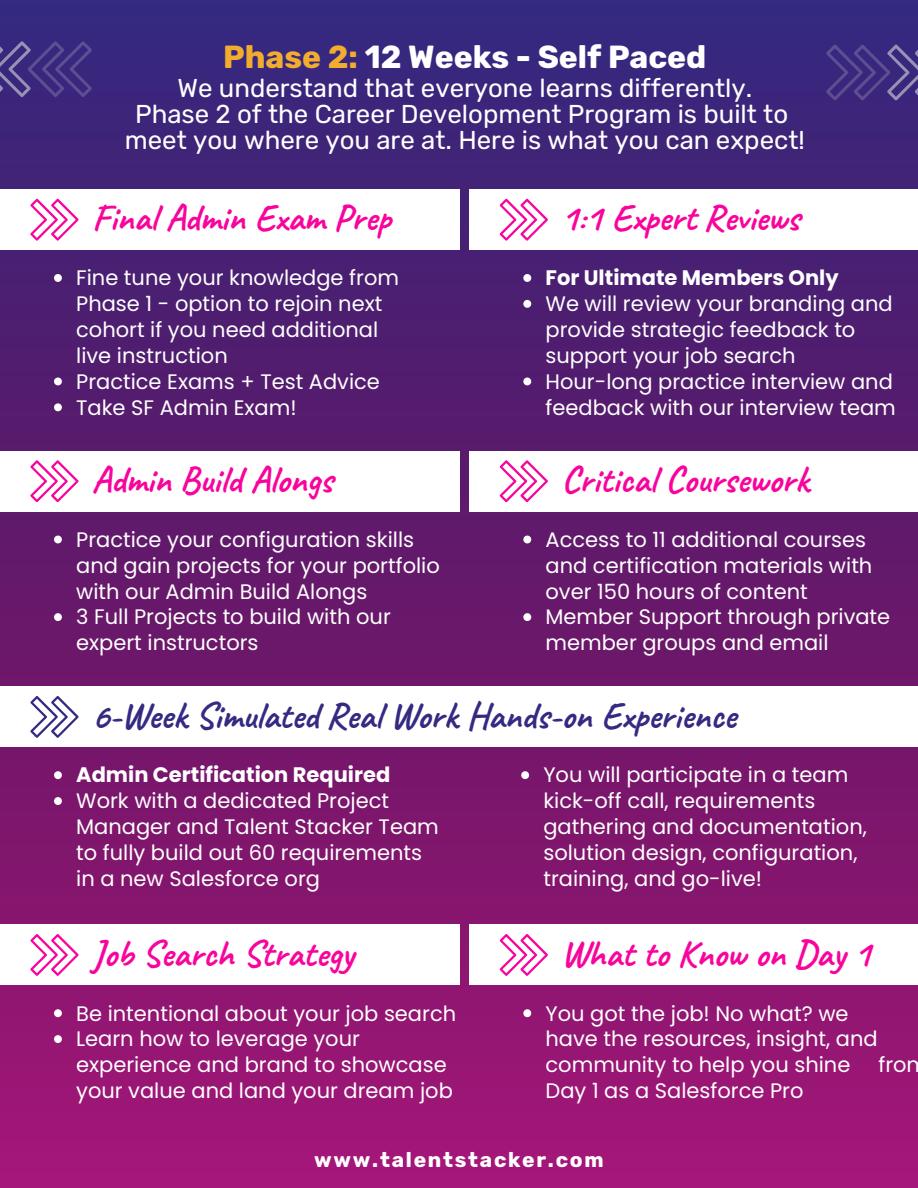
<style>
.page{position:relative;width:918px;height:1188px;background:#fff}
.page>*{position:absolute;margin:0;border:0;box-sizing:border-box;transform-origin:0 0}
.t1{font:700 37.05px "Caveat";color:#f8049c}
.t2{font:700 37.05px "Caveat";color:#342a82}
.t3{font:700 31.8px "Rubik";color:#fff}
.t4{font:25.8px/25.8px "Rubik";color:#fff;text-align:center}
.t5{font:21px/25.8px "Poppins";color:#fff}
.t6{font:700 21px "Poppins";color:#fff}
.t7{font:700 21px "Rubik";letter-spacing:.085em;color:#fff}
.s1{color:#f3ad2e}
</style>
<div class="page">
<div style="left:0;top:0;width:918px;height:1188px;background:linear-gradient(to bottom,#2f2474,#a3136f)"></div>
<svg style="left:826px;top:44px;width:92px;height:56px;background:#473685"></svg>
<svg style="left:0;top:41px;width:92px;height:56px;background:#463685"></svg>
<div style="left:0;top:189px;width:459px;height:61px;background:#fff"></div>
<svg style="left:54px;top:274px;width:8px;height:8px"></svg>
<svg style="left:54px;top:378px;width:8px;height:7px"></svg>
<svg style="left:54px;top:403px;width:8px;height:8px"></svg>
<svg style="left:30px;top:199px;width:49px;height:41px"></svg>
<div style="left:469px;top:189px;width:449px;height:61px;background:#fff"></div>
<svg style="left:523px;top:274px;width:8px;height:8px"></svg>
<svg style="left:523px;top:300px;width:8px;height:8px"></svg>
<svg style="left:523px;top:378px;width:8px;height:7px"></svg>
<svg style="left:500px;top:199px;width:48px;height:41px"></svg>
<div style="left:0;top:451px;width:459px;height:60px;background:#fff"></div>
<svg style="left:54px;top:536px;width:8px;height:7px"></svg>
<svg style="left:54px;top:613px;width:8px;height:8px"></svg>
<svg style="left:30px;top:460px;width:49px;height:42px"></svg>
<div style="left:469px;top:451px;width:449px;height:60px;background:#fff"></div>
<svg style="left:523px;top:536px;width:8px;height:7px"></svg>
<svg style="left:523px;top:613px;width:8px;height:8px"></svg>
<svg style="left:500px;top:460px;width:48px;height:42px"></svg>
<div style="left:0;top:925px;width:459px;height:60px;background:#fff"></div>
<svg style="left:54px;top:1009px;width:8px;height:8px"></svg>
<svg style="left:54px;top:1035px;width:8px;height:8px"></svg>
<svg style="left:30px;top:934px;width:49px;height:41px"></svg>
<div style="left:469px;top:925px;width:449px;height:60px;background:#fff"></div>
<svg style="left:523px;top:1009px;width:8px;height:8px"></svg>
<svg style="left:500px;top:934px;width:48px;height:41px"></svg>
<div style="left:0;top:687px;width:918px;height:60px;background:#fff"></div>
<svg style="left:54px;top:771px;width:8px;height:8px"></svg>
<svg style="left:54px;top:797px;width:8px;height:8px"></svg>
<svg style="left:30px;top:696px;width:49px;height:41px"></svg>
<svg style="left:521px;top:771px;width:8px;height:8px"></svg>
<p class="t3" style="left:223px;top:38px;width:485px"><span class="s1">Phase 2:</span> 12 Weeks - Self Paced</p>
<p class="t4" style="left:125px;top:75px;width:681px">We understand that everyone learns differently.<br>Phase 2 of the Career Development Program is built to meet you where you are at. Here is what you can expect!</p>
<p class="t1" style="left:92px;top:195px;width:300px">Final Admin Exam Prep</p>
<p class="t5" style="left:76px;top:265px;width:324px">Fine tune your knowledge from<br>Phase 1 - option to rejoin next cohort if you need additional live instruction</p>
<h2 class="t5" style="left:76px;top:369px;width:305px">Practice Exams + Test Advice</h2>
<p class="t5" style="left:76px;top:394px;width:222px">Take SF Admin Exam!</p>
<p class="t1" style="left:92px;top:456px;width:243px">Admin Build Alongs</p>
<p class="t5" style="left:76px;top:527px;width:365px">Practice your configuration skills and gain projects for your portfolio with our Admin Build Alongs</p>
<p class="t5" style="left:76px;top:604px;width:316px">3 Full Projects to build with our expert instructors</p>
<p class="t1" style="left:561px;top:195px;width:240px">1:1 Expert Reviews</p>
<p class="t6" style="left:546px;top:263px;width:295px">For Ultimate Members Only</p>
<h1 class="t5" style="left:546px;top:291px;width:349px">We will review your branding and provide strategic feedback to support your job search</h1>
<p class="t5" style="left:546px;top:369px;width:352px">Hour-long practice interview and feedback with our interview team</p>
<h1 class="t1" style="left:561px;top:456px;width:249px">Critical Coursework</h1>
<p class="t5" style="left:546px;top:527px;width:328px">Access to 11 additional courses and certification materials with over 150 hours of content</p>
<p class="t5" style="left:546px;top:604px;width:346px">Member Support through private member groups and email</p>
<h1 class="t2" style="left:92px;top:692px;width:646px">6-Week Simulated Real Work Hands-on Experience</h1>
<p class="t6" style="left:76px;top:760px;width:316px">Admin Certification Required</p>
<p class="t5" style="left:76px;top:788px;width:364px">Work with a dedicated Project<br>Manager and Talent Stacker Team to fully build out 60 requirements in a new Salesforce org</p>
<p class="t5" style="left:543px;top:762px;width:325px">You will participate in a team kick-off call, requirements gathering and documentation, solution design, configuration, training, and go-live!</p>
<p class="t1" style="left:92px;top:930px;width:264px">Job Search Strategy</p>
<p class="t5" style="left:76px;top:1000px;width:381px">Be intentional about your job search</p>
<h1 class="t5" style="left:76px;top:1026px;width:378px">Learn how to leverage your experience and brand to showcase your value and land your dream job</h1>
<p class="t1" style="left:561px;top:930px;width:311px">What to Know on Day 1</p>
<p class="t5" style="left:546px;top:1000px;width:334px">You got the job! No what? we have the resources, insight, and community to help you shine</p>
<p class="t5" style="left:878px;top:1052px;width:51px">from</p>
<p class="t5" style="left:546px;top:1078px;width:259px">Day 1 as a Salesforce Pro</p>
<p class="t7" style="left:314px;top:1148px;width:291px">www.talentstacker.com</p>
</div>
